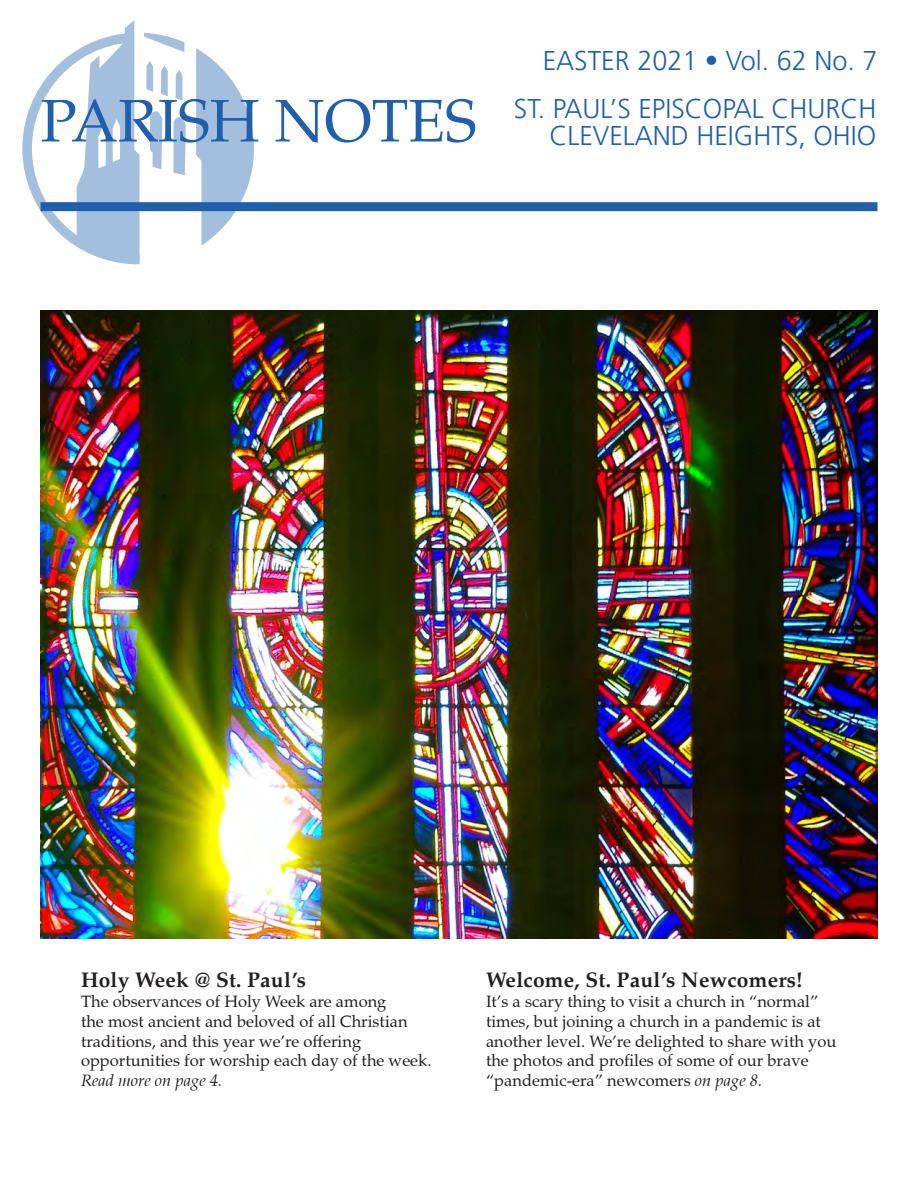
<style>
.page{position:relative;width:918px;height:1188px;background:#fff}
.page>*{position:absolute;margin:0;border:0;box-sizing:border-box;transform-origin:0 0}
.t1{font:60px "Palatino LT Pro";color:#205fab}
.t2{font:300 27px "Frutiger LT Pro";color:#205fab}
.Headline{font:700 21px "Palatino LT Pro";letter-spacing:.01em;color:#231f20}
.Body_Text{font:16.5px/19.8px "Palatino LT Pro";color:#231f20}
.s1{font-style:italic}
</style>
<div class="page">
<svg style="left:196px;top:48px;width:58px;height:198px"></svg>
<svg style="left:22px;top:20px;width:164px;height:244px"></svg>
<div style="left:40px;top:202px;width:838px;height:9px;background:#205fab"></div>
<img style="left:40px;top:310px;width:838px;height:628px">
<p class="t2" style="left:543px;top:45px;width:336px">EASTER 2021 • Vol. 62 No. 7</p>
<p class="t1" style="left:40px;top:85px;width:438px">PARISH NOTES</p>
<p class="t2" style="left:514px;top:93px;width:364px">ST. PAUL’S EPISCOPAL CHURCH</p>
<p class="t2" style="left:549px;top:120px;width:329px">CLEVELAND HEIGHTS, OHIO</p>
<p class="Headline" style="left:81px;top:967px;width:227px">Holy Week @ St. Paul’s</p>
<p class="Body_Text" style="left:81px;top:992px;width:352px">The observances of Holy Week are among<br>the most ancient and beloved of all Christian traditions, and this year we’re offering opportunities for worship each day of the week.<br><span class="s1">Read more on page 4.</span></p>
<p class="Headline" style="left:486px;top:967px;width:318px">Welcome, St. Paul’s Newcomers!</p>
<p class="Body_Text" style="left:486px;top:992px;width:352px">It’s a scary thing to visit a church in “normal” times, but joining a church in a pandemic is at another level. We’re delighted to share with you the photos and profiles of some of our brave “pandemic-era” newcomers <span class="s1">on page 8.</span></p>
</div>
